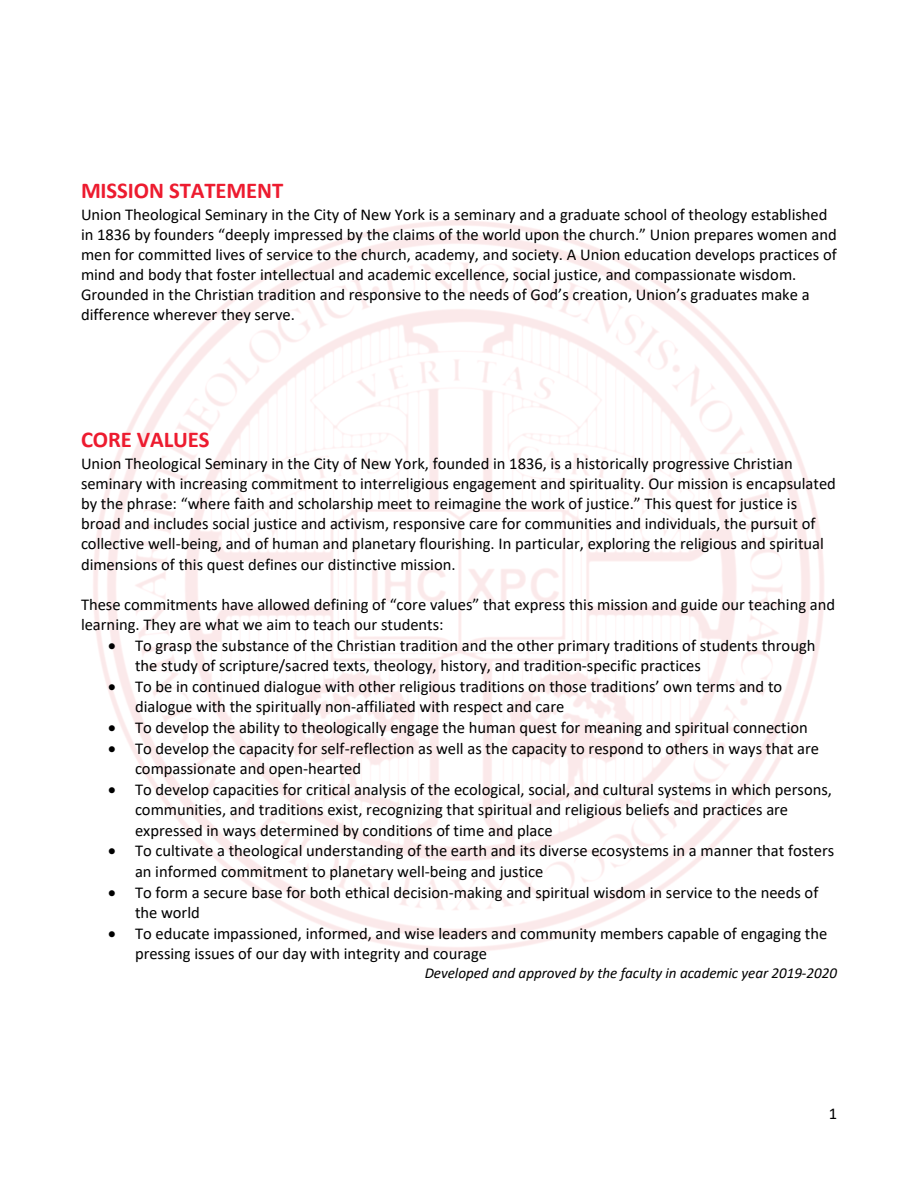
<style>
.page{position:relative;width:918px;height:1188px;background:#fff}
.page>*{position:absolute;margin:0;border:0;box-sizing:border-box;transform-origin:0 0}
.t1{font:700 22.65px "Calibri";letter-spacing:-.005em;color:#ed1b2f}
.t2{font:16.5px/20.1px "Calibri";color:#000}
.t3{font:italic 15.15px "Calibri";letter-spacing:-.005em;color:#000}
</style>
<div class="page">
<img style="left:93px;top:221px;width:731px;height:731px">
<h1 class="t1" style="left:81px;top:176px;width:204px">MISSION STATEMENT</h1>
<p class="t2" style="left:81px;top:204px;width:757px">Union Theological Seminary in the City of New York is a seminary and a graduate school of theology established in 1836 by founders “deeply impressed by the claims of the world upon the church.” Union prepares women and men for committed lives of service to the church, academy, and society. A Union education develops practices of mind and body that foster intellectual and academic excellence, social justice, and compassionate wisdom.<br>Grounded in the Christian tradition and responsive to the needs of God’s creation, Union’s graduates make a difference wherever they serve.</p>
<h1 class="t1" style="left:81px;top:425px;width:130px">CORE VALUES</h1>
<p class="t2" style="left:81px;top:453px;width:756px">Union Theological Seminary in the City of New York, founded in 1836, is a historically progressive Christian seminary with increasing commitment to interreligious engagement and spirituality. Our mission is encapsulated by the phrase: “where faith and scholarship meet to reimagine the work of justice.” This quest for justice is broad and includes social justice and activism, responsive care for communities and individuals, the pursuit of collective well-being, and of human and planetary flourishing. In particular, exploring the religious and spiritual dimensions of this quest defines our distinctive mission.</p>
<p class="t2" style="left:81px;top:594px;width:756px">These commitments have allowed defining of “core values” that express this mission and guide our teaching and learning. They are what we aim to teach our students:</p>
<p class="t2" style="left:135px;top:635px;width:682px;text-indent:-27px">• To grasp the substance of the Christian tradition and the other primary traditions of students through the study of scripture/sacred texts, theology, history, and tradition-specific practices</p>
<p class="t2" style="left:135px;top:676px;width:649px;text-indent:-27px">• To be in continued dialogue with other religious traditions on those traditions’ own terms and to dialogue with the spiritually non-affiliated with respect and care</p>
<p class="t2" style="left:108px;top:717px;width:701px">• To develop the ability to theologically engage the human quest for meaning and spiritual connection</p>
<p class="t2" style="left:135px;top:739px;width:686px;text-indent:-27px">• To develop the capacity for self-reflection as well as the capacity to respond to others in ways that are compassionate and open-hearted</p>
<p class="t2" style="left:135px;top:780px;width:699px;text-indent:-27px">• To develop capacities for critical analysis of the ecological, social, and cultural systems in which persons, communities, and traditions exist, recognizing that spiritual and religious beliefs and practices are expressed in ways determined by conditions of time and place</p>
<p class="t2" style="left:135px;top:841px;width:701px;line-height:20.5px;text-indent:-27px">• To cultivate a theological understanding of the earth and its diverse ecosystems in a manner that fosters an informed commitment to planetary well-being and justice</p>
<p class="t2" style="left:135px;top:882px;width:685px;text-indent:-27px">• To form a secure base for both ethical decision-making and spiritual wisdom in service to the needs of the world</p>
<p class="t2" style="left:135px;top:923px;width:694px;text-indent:-27px">• To educate impassioned, informed, and wise leaders and community members capable of engaging the pressing issues of our day with integrity and courage</p>
<p class="t3" style="left:425px;top:963px;width:414px">Developed and approved by the faculty in academic year 2019-2020</p>
<p class="t2" style="left:829px;top:1103px;width:10px">1</p>
</div>
